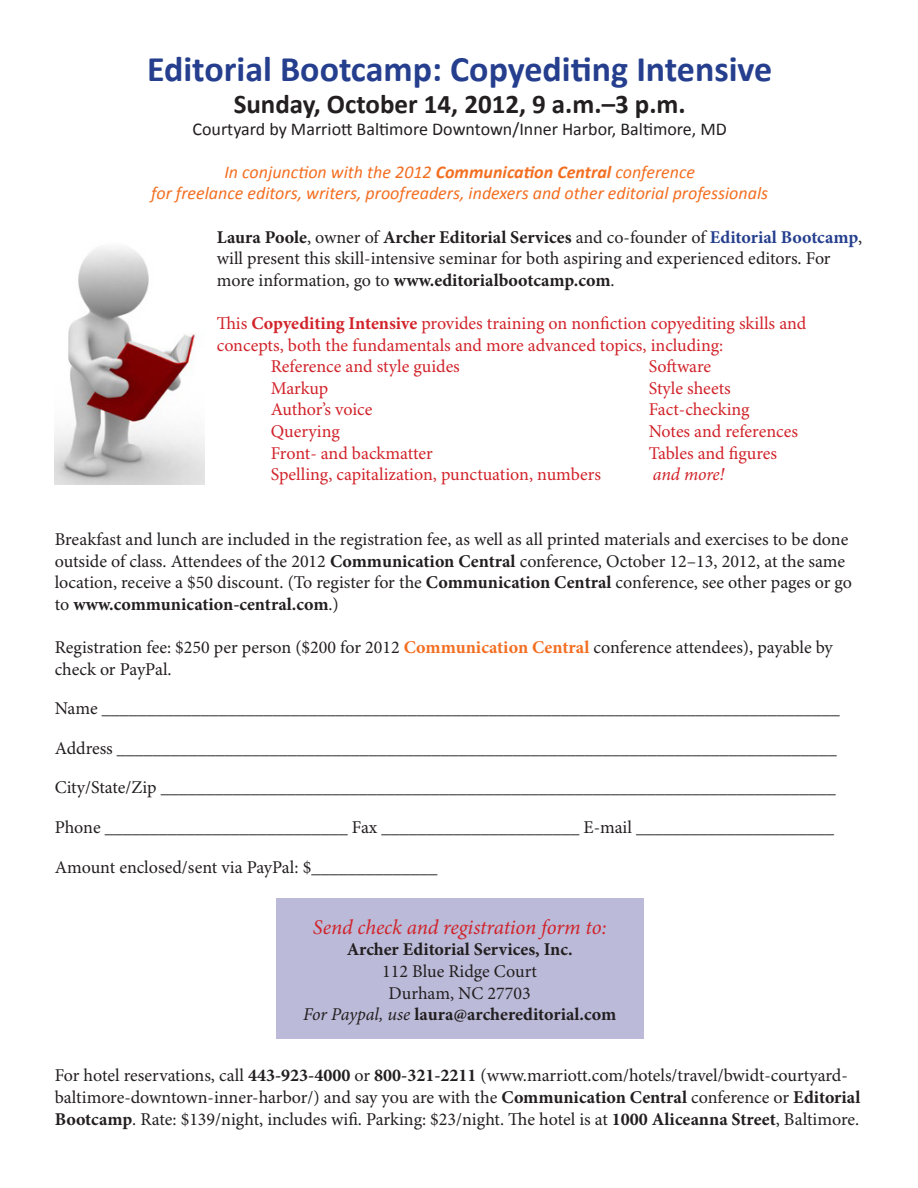
<style>
.page{position:relative;width:918px;height:1188px;background:#fff}
.page>*{position:absolute;margin:0;border:0;box-sizing:border-box;transform-origin:0 0}
.t1{font:700 36px "Calibri";color:#253f8e}
.t2{font:700 27px "Calibri";color:#231f20}
.t3{font:italic 21px "Minion Pro";letter-spacing:-.01em;color:#d1232a}
.t4{font:18px/21.6px "Minion Pro";color:#231f20}
.t5{font:18px "Minion Pro";letter-spacing:-.005em;color:#d1232a}
.t6{font:700 18px "Minion Pro";color:#231f20}
.t7{font:italic 18px "Calibri";color:#f36e21}
.t8{font:18px "Calibri";color:#231f20}
.t9{font:italic 18px "Minion Pro";letter-spacing:-.01em;color:#d1232a}
.s1{font-weight:700}
.s2{font-weight:400}
.s3{color:#253f8e}
.s4{font-weight:700;color:#f36e21}
.s5{font-weight:400;font-style:italic}
</style>
<div class="page">
<div style="left:276px;top:898px;width:367px;height:141px;background:#bbbbd9"></div>
<img style="left:54px;top:247px;width:151px;height:238px">
<p class="t1" style="left:147px;top:46px;width:627px">Editorial Bootcamp: Copyediting Intensive</p>
<p class="t2" style="left:234px;top:87px;width:454px">Sunday, October 14, 2012, 9 a.m.–3 p.m.</p>
<p class="t8" style="left:193px;top:118px;width:536px">Courtyard by Marriott Baltimore Downtown/Inner Harbor, Baltimore, MD</p>
<p class="t7" style="left:224px;top:161px;width:472px">In conjunction with the 2012 <span class="s1">Communication Central</span> conference</p>
<p class="t7" style="left:151px;top:182px;width:618px">for freelance editors, writers, proofreaders, indexers and other editorial professionals</p>
<p class="t6" style="left:217px;top:224px;width:647px">Laura Poole<span class="s2">, owner of</span> Archer Editorial Services <span class="s2">and co-founder of</span> <span class="s3">Editorial Bootcamp</span><span class="s2">,</span></p>
<p class="t4" style="left:217px;top:248px;width:615px">will present this skill-intensive seminar for both aspiring and experienced editors. For</p>
<p class="t6" style="left:217px;top:267px;width:400px"><span class="s2">more information, go to</span> www.editorialbootcamp.com<span class="s2">.</span></p>
<p class="t5" style="left:217px;top:313px;width:591px">This <span class="s1">Copyediting Intensive</span> provides training on nonfiction copyediting skills and</p>
<p class="t5" style="left:217px;top:334px;width:508px">concepts, both the fundamentals and more advanced topics, including:</p>
<p class="t5" style="left:271px;top:356px;width:191px">Reference and style guides</p>
<p class="t5" style="left:649px;top:356px;width:64px">Software</p>
<p class="t5" style="left:271px;top:377px;width:59px">Markup</p>
<p class="t5" style="left:649px;top:377px;width:84px">Style sheets</p>
<p class="t5" style="left:271px;top:399px;width:103px">Author’s voice</p>
<p class="t5" style="left:649px;top:399px;width:102px">Fact-checking</p>
<p class="t5" style="left:271px;top:421px;width:71px">Querying</p>
<p class="t5" style="left:649px;top:421px;width:151px">Notes and references</p>
<p class="t5" style="left:271px;top:442px;width:164px">Front- and backmatter</p>
<p class="t5" style="left:649px;top:442px;width:130px">Tables and figures</p>
<p class="t5" style="left:271px;top:464px;width:332px">Spelling, capitalization, punctuation, numbers</p>
<p class="t9" style="left:653px;top:462px;width:73px">and more!</p>
<p class="t4" style="left:55px;top:529px;width:799px">Breakfast and lunch are included in the registration fee, as well as all printed materials and exercises to be done outside of class. Attendees of the 2012 <span class="s1">Communication Central</span> conference, October 12–13, 2012, at the same location, receive a $50 discount. (To register for the <span class="s1">Communication Central</span> conference, see other pages or go to <span class="s1">www.communication-central.com</span>.)</p>
<p class="t4" style="left:55px;top:637px;width:780px">Registration fee: $250 per person ($200 for 2012 <span class="s4">Communication Central</span> conference attendees), payable by check or PayPal.</p>
<p class="t4" style="left:55px;top:698px;width:787px">Name __________________________________________________________________________________</p>
<p class="t4" style="left:55px;top:738px;width:784px">Address ________________________________________________________________________________</p>
<p class="t4" style="left:55px;top:778px;width:783px">City/State/Zip ___________________________________________________________________________</p>
<p class="t4" style="left:55px;top:817px;width:781px">Phone ___________________________ Fax ______________________ E-mail ______________________</p>
<p class="t4" style="left:55px;top:857px;width:384px">Amount enclosed/sent via PayPal: $______________</p>
<p class="t3" style="left:313px;top:913px;width:295px">Send check and registration form to:</p>
<p class="t6" style="left:347px;top:937px;width:228px">Archer Editorial Services, Inc.</p>
<p class="t4" style="left:382px;top:961px;width:156px">112 Blue Ridge Court</p>
<p class="t4" style="left:389px;top:983px;width:144px">Durham, NC 27703</p>
<p class="t6" style="left:303px;top:1002px;width:314px"><span class="s5">For Paypal, use</span> laura@archereditorial.com</p>
<p class="t4" style="left:55px;top:1066px;width:807px">For hotel reservations, call <span class="s1">443-923-4000</span> or <span class="s1">800-321-2211</span> (www.marriott.com/hotels/travel/bwidt-courtyard&shy;baltimore-downtown-inner-harbor/) and say you are with the <span class="s1">Communication Central</span> conference or <span class="s1">Editorial<br>Bootcamp</span>. Rate: $139/night, includes wifi. Parking: $23/night. The hotel is at <span class="s1">1000 Aliceanna Street</span>, Baltimore.</p>
</div>
